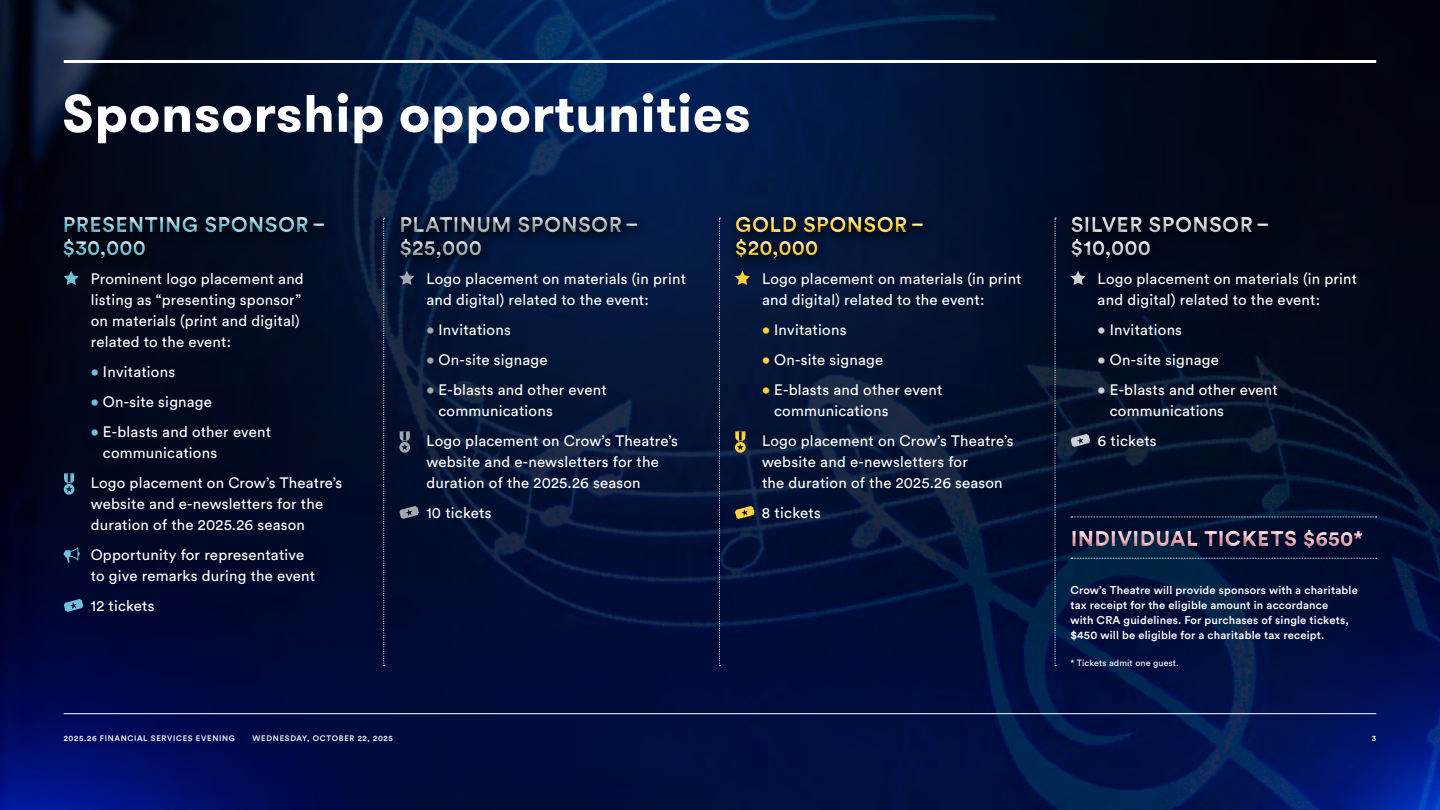
<style>
.page{position:relative;width:1440px;height:810px;background:#fff}
.page>*{position:absolute;margin:0;border:0;box-sizing:border-box;transform-origin:0 0}
.t1{font:700 52.5px "GT Walsheim";letter-spacing:.015em;color:#fff}
.t2{font:700 21px/22.5px "Circular Std";letter-spacing:.025em;color:#70c0d7}
.t3{font:700 21px/22.5px "Circular Std";letter-spacing:.025em;color:#a6adaf}
.t4{font:900 21px "Circular Std";letter-spacing:.025em;color:#eda7b2}
.t5{font:700 21px/22.5px "Circular Std";letter-spacing:.025em;color:#ccd0d4}
.t6{font:700 21px/22.5px "Circular Std";letter-spacing:.025em;color:#ffd23c}
.t7{font:15px/21px "Circular Std";letter-spacing:.015em;color:#fff}
.t8{font:500 11.25px/15px "Circular Std";letter-spacing:.015em;color:#fff}
.t9{font:9px "Circular Std";letter-spacing:.015em;color:#fff}
.t10{font:500 7.88px "Circular Std";letter-spacing:.085em;color:#fff}
.s1{font-weight:700;color:#70c0d7}
.s2{font-weight:700;color:#a2a9ac}
.s3{font-weight:700;color:#ffd23c}
.s4{font-weight:700;color:#ccd0d4}
</style>
<div class="page">
<img style="left:0;top:0;width:1440px;height:810px">
<hr style="left:64px;top:60px;width:1312px;height:3px;background:#fff">
<hr style="left:64px;top:713px;width:1312px;height:1px;background:#fff">
<svg style="left:64px;top:272px;width:15px;height:13px"></svg>
<svg style="left:64px;top:473px;width:10px;height:22px"></svg>
<svg style="left:64px;top:547px;width:16px;height:16px"></svg>
<svg style="left:64px;top:599px;width:19px;height:13px"></svg>
<div style="left:55px;top:208px;width:283px;height:64px;background:#000;opacity:.75"></div>
<div style="left:59px;top:212px;width:271px;height:42px;background:#fff;opacity:.75"></div>
<div style="left:58px;top:217px;width:271px;height:44px;background:#000;opacity:.55"></div>
<div style="left:391px;top:208px;width:260px;height:64px;background:#000;opacity:.75"></div>
<div style="left:396px;top:212px;width:247px;height:42px;background:#fff;opacity:.75"></div>
<div style="left:395px;top:217px;width:247px;height:44px;background:#000;opacity:.55"></div>
<div style="left:1063px;top:208px;width:219px;height:64px;background:#00091d"></div>
<div style="left:1067px;top:212px;width:207px;height:42px;background:#fff;opacity:.75"></div>
<div style="left:1066px;top:218px;width:207px;height:43px;background:#000;opacity:.75"></div>
<div style="left:727px;top:208px;width:209px;height:64px;background:#031739"></div>
<div style="left:731px;top:212px;width:197px;height:42px;background:#fff;opacity:.75"></div>
<div style="left:731px;top:218px;width:196px;height:43px;background:#000;opacity:.75"></div>
<svg style="left:399px;top:271px;width:15px;height:14px"></svg>
<svg style="left:399px;top:431px;width:11px;height:22px"></svg>
<svg style="left:399px;top:506px;width:20px;height:13px"></svg>
<svg style="left:735px;top:271px;width:15px;height:14px"></svg>
<svg style="left:735px;top:431px;width:11px;height:22px"></svg>
<svg style="left:735px;top:506px;width:20px;height:13px"></svg>
<svg style="left:1071px;top:271px;width:15px;height:14px"></svg>
<svg style="left:1071px;top:434px;width:19px;height:13px"></svg>
<svg style="left:1071px;top:517px;width:306px;height:1px"></svg>
<svg style="left:1071px;top:558px;width:306px;height:1px"></svg>
<svg style="left:1054px;top:218px;width:2px;height:448px"></svg>
<svg style="left:719px;top:218px;width:1px;height:448px"></svg>
<svg style="left:383px;top:218px;width:2px;height:448px"></svg>
<div style="left:1068px;top:525px;width:300px;height:23px;background:#fff;opacity:.75"></div>
<div style="left:1067px;top:531px;width:300px;height:22px;background:#000;opacity:.75"></div>
<h1 class="t1" style="left:62px;top:79px;width:690px">Sponsorship opportunities</h1>
<h2 class="t2" style="left:63px;top:213px;width:264px">PRESENTING SPONSOR – $30,000</h2>
<h2 class="t3" style="left:399px;top:213px;width:241px">PLATINUM SPONSOR – $25,000</h2>
<h2 class="t5" style="left:1071px;top:213px;width:200px">SILVER SPONSOR – $10,000</h2>
<h2 class="t6" style="left:735px;top:213px;width:190px">GOLD SPONSOR – $20,000</h2>
<p class="t7" style="left:91px;top:268px;width:215px">Prominent logo placement and listing as “presenting sponsor” on materials (print and digital) related to the event:</p>
<p class="t7" style="left:91px;top:361px;width:86px"><span class="s1">•</span> Invitations</p>
<p class="t7" style="left:91px;top:391px;width:123px"><span class="s1">•</span> On-site signage</p>
<p class="t7" style="left:103px;top:421px;width:170px;text-indent:-12px"><span class="s1">•</span> E-blasts and other event communications</p>
<p class="t7" style="left:91px;top:472px;width:253px">Logo placement on Crow’s Theatre’s website and e-newsletters for the duration of the 2025.26 season</p>
<p class="t7" style="left:91px;top:544px;width:226px">Opportunity for representative to give remarks during the event</p>
<p class="t7" style="left:91px;top:595px;width:65px">12 tickets</p>
<p class="t7" style="left:426px;top:268px;width:261px">Logo placement on materials (in print and digital) related to the event:</p>
<p class="t7" style="left:426px;top:319px;width:86px"><span class="s2">•</span> Invitations</p>
<p class="t7" style="left:426px;top:349px;width:123px"><span class="s2">•</span> On-site signage</p>
<p class="t7" style="left:439px;top:379px;width:170px;text-indent:-12px"><span class="s2">•</span> E-blasts and other event communications</p>
<p class="t7" style="left:426px;top:430px;width:253px">Logo placement on Crow’s Theatre’s website and e-newsletters for the duration of the 2025.26 season</p>
<p class="t7" style="left:426px;top:502px;width:67px">10 tickets</p>
<p class="t7" style="left:762px;top:268px;width:261px">Logo placement on materials (in print and digital) related to the event:</p>
<p class="t7" style="left:762px;top:319px;width:86px"><span class="s3">•</span> Invitations</p>
<p class="t7" style="left:762px;top:349px;width:123px"><span class="s3">•</span> On-site signage</p>
<p class="t7" style="left:774px;top:379px;width:170px;text-indent:-12px"><span class="s3">•</span> E-blasts and other event communications</p>
<p class="t7" style="left:762px;top:430px;width:253px">Logo placement on Crow’s Theatre’s website and e-newsletters for<br>the duration of the 2025.26 season</p>
<p class="t7" style="left:762px;top:502px;width:60px">8 tickets</p>
<p class="t7" style="left:1098px;top:268px;width:261px">Logo placement on materials (in print and digital) related to the event:</p>
<p class="t7" style="left:1098px;top:319px;width:86px"><span class="s4">•</span> Invitations</p>
<p class="t7" style="left:1098px;top:349px;width:123px"><span class="s4">•</span> On-site signage</p>
<p class="t7" style="left:1110px;top:379px;width:170px;text-indent:-12px"><span class="s4">•</span> E-blasts and other event communications</p>
<p class="t7" style="left:1098px;top:430px;width:61px">6 tickets</p>
<h2 class="t4" style="left:1071px;top:525px;width:294px">INDIVIDUAL TICKETS $650*</h2>
<p class="t8" style="left:1070px;top:582px;width:289px">Crow’s Theatre will provide sponsors with a charitable tax receipt for the eligible amount in accordance<br>with CRA guidelines. For purchases of single tickets, $450 will be eligible for a charitable tax receipt.</p>
<p class="t9" style="left:1070px;top:657px;width:110px">* Tickets admit one guest.</p>
<p class="t10" style="left:64px;top:734px;width:173px">2025.26 FINANCIAL SERVICES EVENING</p>
<p class="t10" style="left:253px;top:734px;width:142px">WEDNESDAY, OCTOBER 22, 2025</p>
<p class="t10" style="left:1372px;top:734px;width:6px">3</p>
</div>
